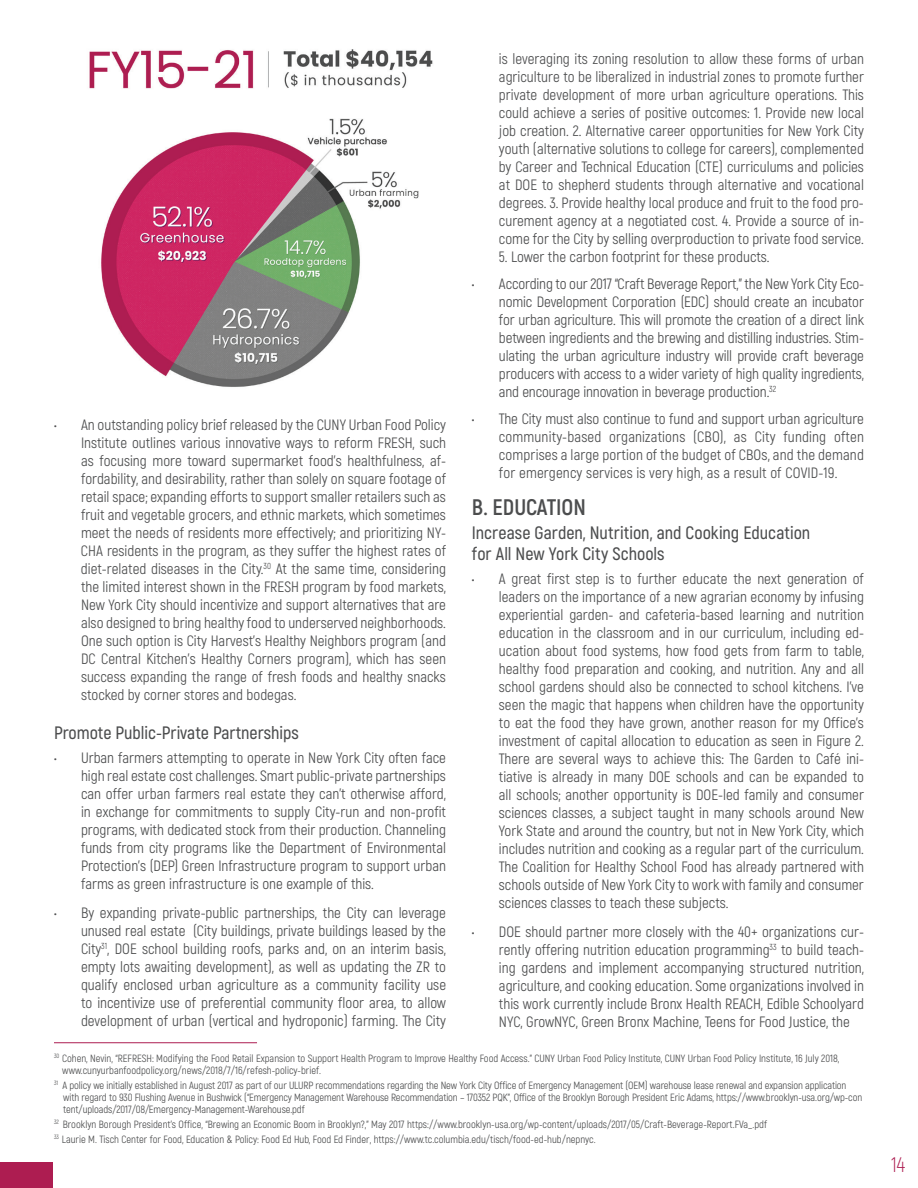
<style>
.page{position:relative;width:918px;height:1188px;background:#fff}
.page>*{position:absolute;margin:0;border:0;box-sizing:border-box;transform-origin:0 0}
.t1{font:700 22.5px "Akrobat";color:#4c4d4e}
.t2{font:300 21px "Akrobat";color:#ad1d51}
.t3{font:600 18px/21px "Akrobat";color:#4c4d4e}
.t4{font:15px/18px "Akrobat";color:#4c4d4e;text-align:justify}
.t5{font:10.5px/12px "Akrobat";letter-spacing:-.01em;color:#4c4d4e}
</style>
<div class="page">
<div style="left:0;top:1162px;width:52px;height:26px;background:#ad1d51"></div>
<img style="left:89px;top:49px;width:344px;height:338px">
<hr style="left:54px;top:1042px;width:203px;height:1px;background:#ad1d51">
<p class="t4" style="left:499px;top:49px;width:367px">is leveraging its zoning resolution to allow these forms of urban agriculture to be liberalized in industrial zones to promote further private development of more urban agriculture operations. This could achieve a series of positive outcomes: 1. Provide new local job creation. 2. Alternative career opportunities for New York City youth (alternative solutions to college for careers), complemented by Career and Technical Education (CTE) curriculums and policies at DOE to shepherd students through alternative and vocational degrees. 3. Provide healthy local produce and fruit to the food pro&shy;curement agency at a negotiated cost. 4. Provide a source of in&shy;come for the City by selling overproduction to private food service.</p>
<p class="t4" style="left:499px;top:247px;width:272px">5. Lower the carbon footprint for these products.</p>
<p class="t4" style="left:499px;top:274px;width:367px;text-indent:-27px">• According to our 2017 “Craft Beverage Report,” the New York City Eco&shy;nomic Development Corporation (EDC) should create an incubator for urban agriculture. This will promote the creation of a direct link between ingredients and the brewing and distilling industries. Stim&shy;ulating the urban agriculture industry will provide craft beverage producers with access to a wider variety of high quality ingredients, and encourage innovation in beverage production.<sup>32</sup></p>
<p class="t4" style="left:499px;top:409px;width:367px;text-indent:-27px">• The City must also continue to fund and support urban agriculture community-based organizations (CBO), as City funding often comprises a large portion of the budget of CBOs, and the demand for emergency services is very high, as a result of COVID-19.</p>
<h1 class="t1" style="left:472px;top:493px;width:116px">B. EDUCATION</h1>
<p class="t3" style="left:472px;top:522px;width:340px">Increase Garden, Nutrition, and Cooking Education for All New York City Schools</p>
<p class="t4" style="left:499px;top:570px;width:367px;text-indent:-27px">• A great first step is to further educate the next generation of leaders on the importance of a new agrarian economy by infusing experiential garden- and cafeteria-based learning and nutrition education in the classroom and in our curriculum, including ed&shy;ucation about food systems, how food gets from farm to table, healthy food preparation and cooking, and nutrition. Any and all school gardens should also be connected to school kitchens. I’ve seen the magic that happens when children have the opportunity to eat the food they have grown, another reason for my Office’s investment of capital allocation to education as seen in Figure 2.<br>There are several ways to achieve this: The Garden to Café ini&shy;tiative is already in many DOE schools and can be expanded to all schools; another opportunity is DOE-led family and consumer sciences classes, a subject taught in many schools around New York State and around the country, but not in New York City, which includes nutrition and cooking as a regular part of the curriculum.<br>The Coalition for Healthy School Food has already partnered with schools outside of New York City to work with family and consumer sciences classes to teach these subjects.</p>
<p class="t4" style="left:499px;top:922px;width:367px;text-indent:-27px">• DOE should partner more closely with the 40+ organizations cur&shy;rently offering nutrition education programming<sup>33</sup> to build teach&shy;ing gardens and implement accompanying structured nutrition, agriculture, and cooking education. Some organizations involved in this work currently include Bronx Health REACH, Edible Schoolyard NYC, GrowNYC, Green Bronx Machine, Teens for Food Justice, the</p>
<p class="t5" style="left:62px;top:1052px;width:779px;text-indent:-8px"><sup>30</sup> Cohen, Nevin, “REFRESH: Modifying the Food Retail Expansion to Support Health Program to Improve Healthy Food Access.” CUNY Urban Food Policy Institute, CUNY Urban Food Policy Institute, 16 July 2018, www.cunyurbanfoodpolicy.org/news/2018/7/16/refesh-policy-brief.</p>
<p class="t5" style="left:63px;top:1079px;width:801px;text-indent:-9px"><sup>31</sup> A policy we initially established in August 2017 as part of our ULURP recommendations regarding the New York City Office of Emergency Management (OEM) warehouse lease renewal and expansion application with regard to 930 Flushing Avenue in Bushwick (“Emergency Management Warehouse Recommendation – 170352 PQK”, Office of the Brooklyn Borough President Eric Adams, https://www.brooklyn-usa.org/wp-con tent/uploads/2017/08/Emergency-Management-Warehouse.pdf</p>
<p class="t5" style="left:54px;top:1116px;width:715px;line-height:15px"><sup>32</sup> Brooklyn Borough President’s Office, “Brewing an Economic Boom in Brooklyn?,” May 2017 https://www.brooklyn-usa.org/wp-content/uploads/2017/05/Craft-Beverage-Report.FVa_.pdf<br><sup>33</sup> Laurie M. Tisch Center for Food, Education &amp; Policy: Food Ed Hub, Food Ed Finder, https://www.tc.columbia.edu/tisch/food-ed-hub/nepnyc.</p>
<p class="t4" style="left:81px;top:416px;width:367px;text-indent:-27px">• An outstanding policy brief released by the CUNY Urban Food Policy Institute outlines various innovative ways to reform FRESH, such as focusing more toward supermarket food’s healthfulness, af&shy;fordability, and desirability, rather than solely on square footage of retail space; expanding efforts to support smaller retailers such as fruit and vegetable grocers, and ethnic markets, which sometimes meet the needs of residents more effectively; and prioritizing NY-CHA residents in the program, as they suffer the highest rates of diet-related diseases in the City.<sup>30</sup> At the same time, considering the limited interest shown in the FRESH program by food markets, New York City should incentivize and support alternatives that are also designed to bring healthy food to underserved neighborhoods.<br>One such option is City Harvest’s Healthy Neighbors program (and DC Central Kitchen’s Healthy Corners program), which has seen success expanding the range of fresh foods and healthy snacks stocked by corner stores and bodegas.</p>
<p class="t3" style="left:54px;top:723px;width:246px">Promote Public-Private Partnerships</p>
<p class="t4" style="left:81px;top:749px;width:367px;text-indent:-27px">• Urban farmers attempting to operate in New York City often face high real estate cost challenges. Smart public-private partnerships can offer urban farmers real estate they can’t otherwise afford, in exchange for commitments to supply City-run and non-profit programs, with dedicated stock from their production. Channeling funds from city programs like the Department of Environmental Protection’s (DEP) Green Infrastructure program to support urban farms as green infrastructure is one example of this.</p>
<p class="t4" style="left:81px;top:904px;width:367px;text-indent:-27px">• By expanding private-public partnerships, the City can leverage unused real estate (City buildings, private buildings leased by the City<sup>31</sup>, DOE school building roofs, parks and, on an interim basis, empty lots awaiting development), as well as updating the ZR to qualify enclosed urban agriculture as a community facility use to incentivize use of preferential community floor area, to allow development of urban (vertical and hydroponic) farming. The City</p>
<h2 class="t2" style="left:891px;top:1152px;width:15px">14</h2>
</div>
